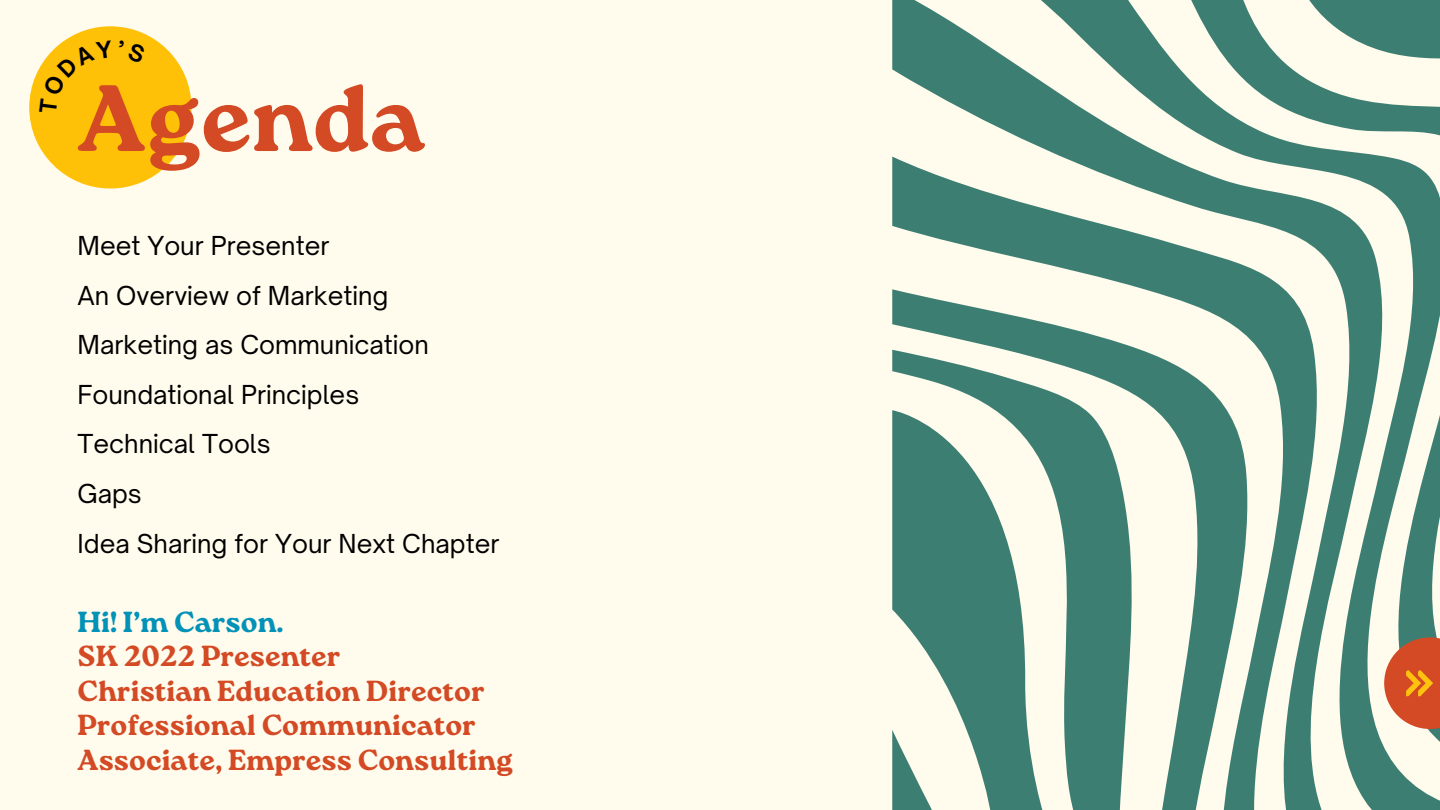
<style>
.page{position:relative;width:1440px;height:810px;background:#fffbed}
.page>*{position:absolute;margin:0;border:0;box-sizing:border-box;transform-origin:0 0}
.t1{font:94px "Roca One Bl";color:#d34a24}
.t2{font:29px "Roca One Bl";color:#d34a24}
.t3{font:29px "Roca One Bl";color:#0292b7}
.t4{font:25px "Open Sauce One";color:#000}
</style>
<div class="page">
<svg style="left:892px;top:0;width:548px;height:810px;fill:#3c7f72"></svg>
<div style="left:29px;top:26px;width:162px;height:163px;background:#ffc107;border-radius:50%"></div>
<svg style="left:1384px;top:637px;width:56px;height:92px;fill:#d34a24"></svg>
<svg style="left:1406px;top:670px;width:27px;height:26px"></svg>
<svg style="left:39px;top:40px;width:26px;height:29px"></svg>
<p class="t1" style="left:78px;top:64px;width:349px">Agenda</p>
<p class="t4" style="left:78px;top:230px;width:253px">Meet Your Presenter</p>
<p class="t4" style="left:78px;top:280px;width:312px">An Overview of Marketing</p>
<p class="t4" style="left:78px;top:329px;width:353px">Marketing as Communication</p>
<p class="t4" style="left:78px;top:379px;width:283px">Foundational Principles</p>
<p class="t4" style="left:78px;top:428px;width:195px">Technical Tools</p>
<p class="t4" style="left:78px;top:478px;width:66px">Gaps</p>
<p class="t4" style="left:78px;top:528px;width:423px">Idea Sharing for Your Next Chapter</p>
<p class="t3" style="left:78px;top:605px;width:208px">Hi! I’m Carson.</p>
<p class="t2" style="left:78px;top:639px;width:265px">SK 2022 Presenter</p>
<p class="t2" style="left:78px;top:674px;width:409px">Christian Education Director</p>
<p class="t2" style="left:78px;top:708px;width:400px">Professional Communicator</p>
<p class="t2" style="left:78px;top:743px;width:437px">Associate, Empress Consulting</p>
</div>
